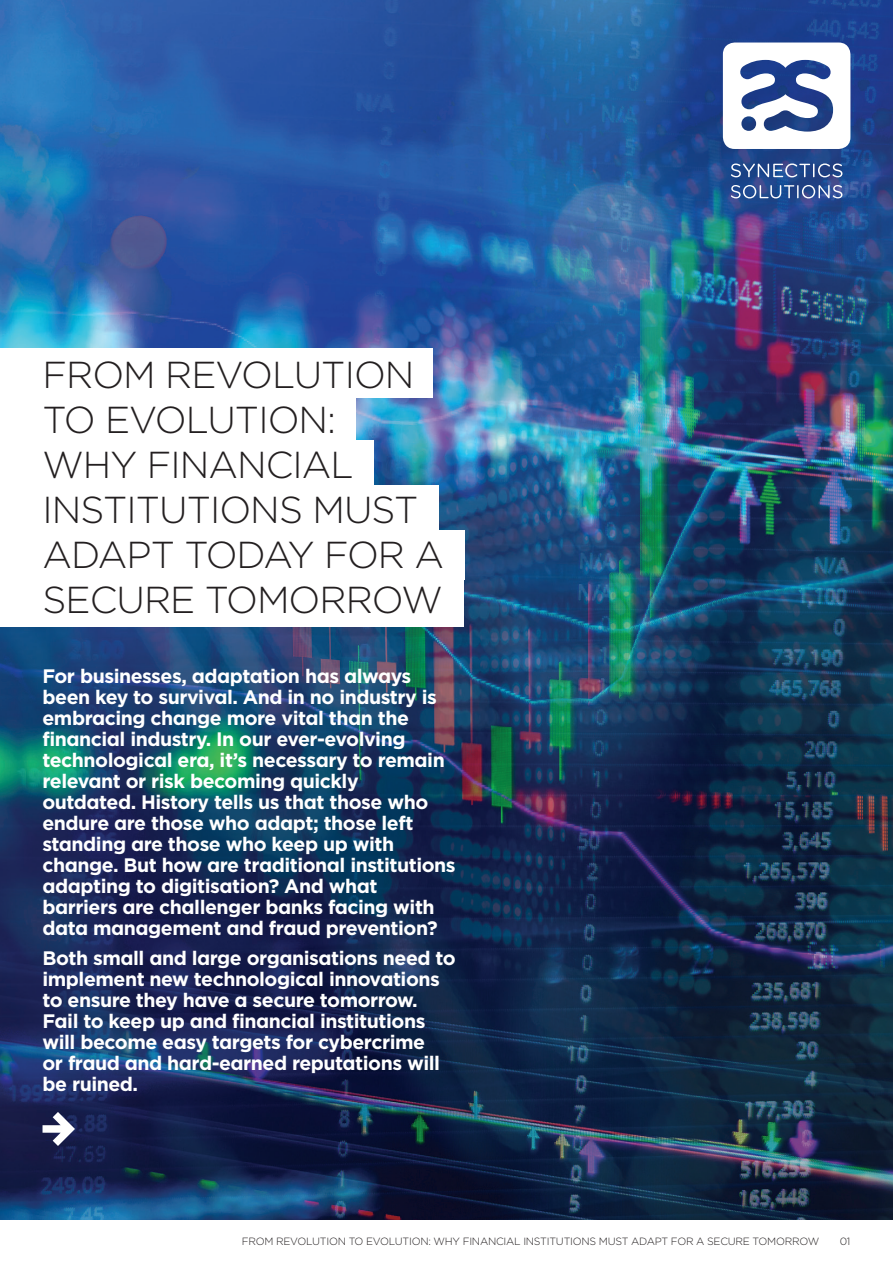
<style>
.page{position:relative;width:893px;height:1263px;background:#fff}
.page>*{position:absolute;margin:0;border:0;box-sizing:border-box;transform-origin:0 0}
.t1{font:300 37.5px/45px "Gotham";letter-spacing:-.025em;color:#231f20}
.t2{font:700 19.5px/21px "Gotham";letter-spacing:-.025em;color:#fff}
.t3{font:300 10.5px "Gotham";letter-spacing:-.025em;color:#231f20}
</style>
<div class="page">
<img style="left:0;top:0;width:893px;height:1220px">
<div style="left:0;top:578px;width:463px;height:49px;background:#fff"></div>
<div style="left:0;top:348px;width:433px;height:50px;background:#fff"></div>
<div style="left:0;top:396px;width:355px;height:49px;background:#fff"></div>
<div style="left:0;top:441px;width:374px;height:49px;background:#fff"></div>
<div style="left:0;top:486px;width:438px;height:49px;background:#fff"></div>
<div style="left:0;top:531px;width:465px;height:49px;background:#fff"></div>
<svg style="left:723px;top:43px;width:127px;height:106px"></svg>
<svg style="left:731px;top:185px;width:111px;height:13px"></svg>
<svg style="left:731px;top:163px;width:111px;height:14px;background:#5571a5"></svg>
<svg style="left:43px;top:1112px;width:32px;height:34px"></svg>
<h1 class="t1" style="left:43px;top:351px;width:403px">FROM REVOLUTION<br>TO EVOLUTION:<br>WHY FINANCIAL<br>INSTITUTIONS MUST<br>ADAPT TODAY FOR A<br>SECURE TOMORROW</h1>
<p class="t2" style="left:43px;top:666px;width:415px">For businesses, adaptation has always been key to survival. And in no industry is embracing change more vital than the financial industry. In our ever-evolving technological era, it’s necessary to remain relevant or risk becoming quickly outdated. History tells us that those who endure are those who adapt; those left standing are those who keep up with change. But how are traditional institutions adapting to digitisation? And what barriers are challenger banks facing with data management and fraud prevention?</p>
<p class="t2" style="left:43px;top:947px;width:415px">Both small and large organisations need to implement new technological innovations to ensure they have a secure tomorrow.<br>Fail to keep up and financial institutions will become easy targets for cybercrime<br>or fraud and hard-earned reputations will be ruined.</p>
<p class="t3" style="left:242px;top:1235px;width:579px">FROM REVOLUTION TO EVOLUTION: WHY FINANCIAL INSTITUTIONS MUST ADAPT FOR A SECURE TOMORROW</p>
<p class="t3" style="left:840px;top:1235px;width:12px">01</p>
</div>
